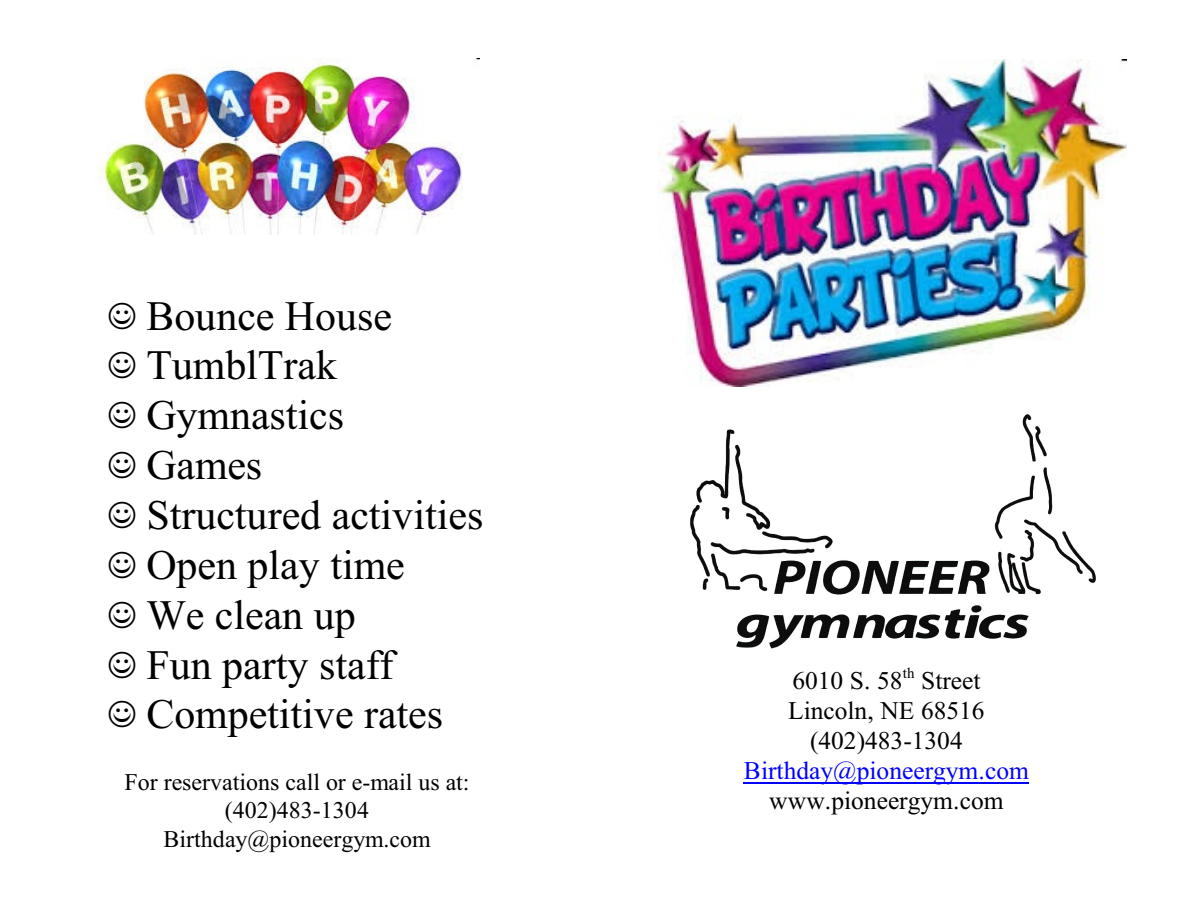
<style>
.page{position:relative;width:1188px;height:918px;background:#fff}
.page>*{position:absolute;margin:0;border:0;box-sizing:border-box;transform-origin:0 0}
.t1{font:42px/49.8px "Times New Roman";color:#000}
.t2{font:25.5px/30.3px "Times New Roman";color:#000;text-align:center}
.t3{font:25.5px "Times New Roman";color:#00f}
.t4{font:24px/28.5px "Times New Roman";color:#000;text-align:center}
</style>
<div class="page">
<img style="left:98px;top:58px;width:381px;height:176px">
<img style="left:658px;top:60px;width:468px;height:326px">
<img style="left:690px;top:414px;width:406px;height:235px">
<hr style="left:744px;top:782px;width:285px;height:2px;background:#00f">
<p class="t1" style="left:146px;top:295px;width:338px">Bounce House<br>TumblTrak<br>Gymnastics<br>Games<br>Structured activities<br>Open play time<br>We clean up<br>Fun party staff<br>Competitive rates</p>
<p class="t4" style="left:124px;top:770px;width:347px">For reservations call or e-mail us at: (402)483-1304<br>Birthday@pioneergym.com</p>
<p class="t2" style="left:788px;top:667px;width:198px">6010 S. 58<sup>th</sup> Street<br>Lincoln, NE 68516 (402)483-1304</p>
<p class="t3" style="left:744px;top:762px;width:287px">Birthday@pioneergym.com</p>
<p class="t2" style="left:769px;top:788px;width:236px">www.pioneergym.com</p>
</div>
